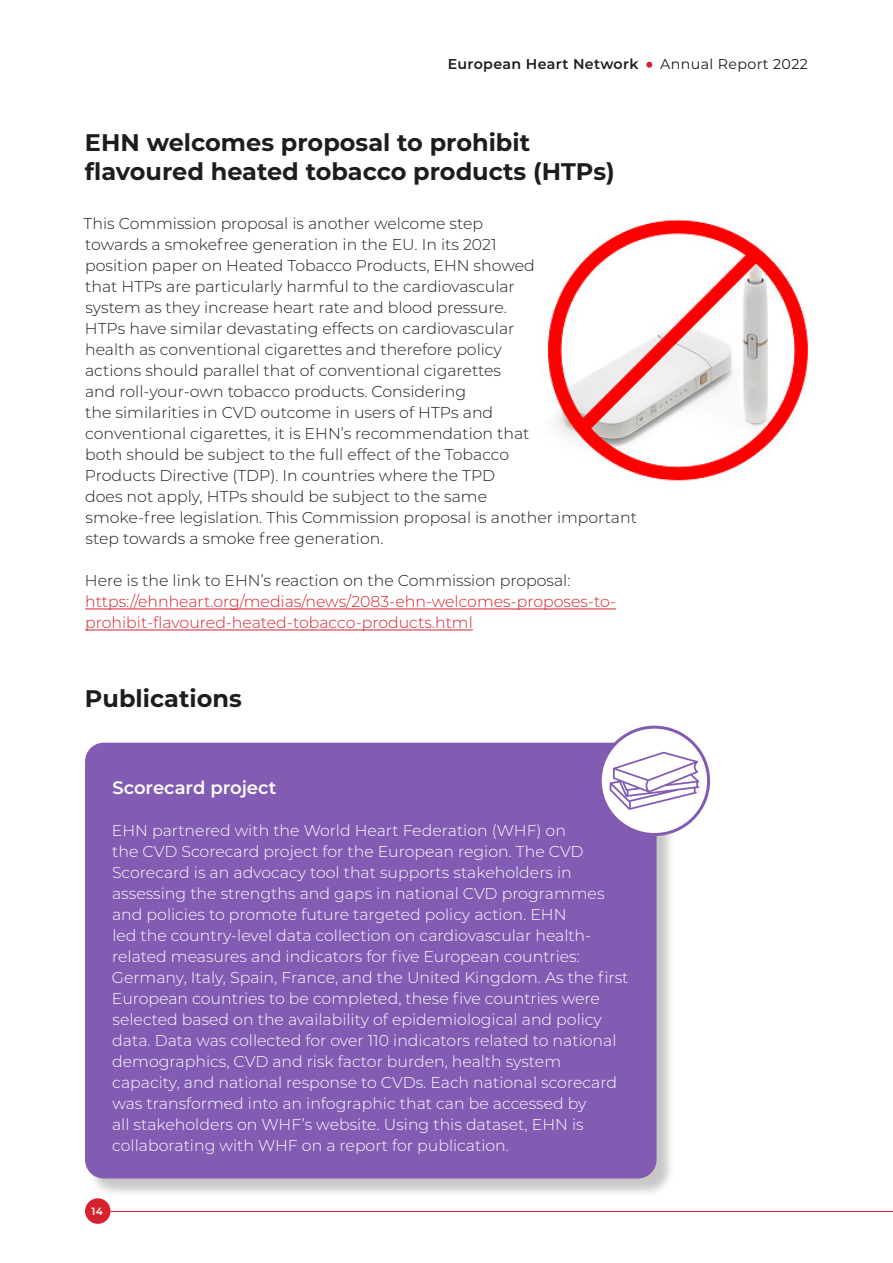
<style>
.page{position:relative;width:893px;height:1263px;background:#fff}
.page>*{position:absolute;margin:0;border:0;box-sizing:border-box;transform-origin:0 0}
.t1{font:700 24px/28.8px "Montserrat";color:#1d1d1b}
.t2{font:600 18px "Montserrat";color:#fff}
.t3{font:300 15.75px/21px "Montserrat";color:#fff}
.t4{font:300 15.75px/21px "Montserrat";color:#1d1d1b}
.t5{font:300 15.75px/21px "Montserrat";color:#d6222e}
.t6{font:600 14.25px "Montserrat";letter-spacing:.025em;color:#1d1d1b}
.t7{font:14.25px "Montserrat";letter-spacing:.025em;color:#1d1d1b}
.t8{font:600 10.5px "Montserrat";color:#fff}
</style>
<div class="page">
<hr style="left:85px;top:609px;width:531px;height:1px;background:#d6222e">
<hr style="left:85px;top:630px;width:388px;height:1px;background:#d6222e">
<img style="left:547px;top:219px;width:261px;height:262px">
<div style="left:87px;top:744px;width:589px;height:453px;background:#1d1d1b;opacity:.25"></div>
<div style="left:86px;top:743px;width:570px;height:435px;background:#825bb3;border-radius:18px"></div>
<div style="left:85px;top:743px;width:572px;height:435px;border:2px solid #825bb3;border-radius:18px"></div>
<div style="left:600px;top:727px;width:109px;height:107px;background:#fff;border-radius:50%"></div>
<svg style="left:610px;top:752px;width:89px;height:58px"></svg>
<div style="left:599px;top:726px;width:111px;height:110px;border:3px solid #825bb3;border-radius:50%"></div>
<div style="left:85px;top:1198px;width:26px;height:26px;background:#d6222e;border-radius:50%"></div>
<svg style="left:646px;top:62px;width:6px;height:6px"></svg>
<hr style="left:111px;top:1211px;width:782px;height:1px;background:#d6222e">
<p class="t6" style="left:448px;top:54px;width:192px">European Heart Network</p>
<p class="t7" style="left:660px;top:54px;width:149px">Annual Report 2022</p>
<h1 class="t1" style="left:85px;top:127px;width:531px">EHN welcomes proposal to prohibit flavoured heated tobacco products (HTPs)</h1>
<p class="t4" style="left:84px;top:213px;width:555px">This Commission proposal is another welcome step<br>towards a smokefree generation in the EU. In its 2021<br>position paper on Heated Tobacco Products, EHN showed<br>that HTPs are particularly harmful to the cardiovascular<br>system as they increase heart rate and blood pressure.<br>HTPs have similar devastating effects on cardiovascular<br>health as conventional cigarettes and therefore policy<br>actions should parallel that of conventional cigarettes<br>and roll-your-own tobacco products. Considering<br>the similarities in CVD outcome in users of HTPs and<br>conventional cigarettes, it is EHN’s recommendation that<br>both should be subject to the full effect of the Tobacco<br>Products Directive (TDP). In countries where the TPD<br>does not apply, HTPs should be subject to the same<br>smoke-free legislation. This Commission proposal is another important step towards a smoke free generation.</p>
<p class="t4" style="left:85px;top:570px;width:487px">Here is the link to EHN’s reaction on the Commission proposal:</p>
<p class="t5" style="left:85px;top:591px;width:532px">https://ehnheart.org/medias/news/2083-ehn-welcomes-proposes-to&shy;prohibit-flavoured-heated-tobacco-products.html</p>
<h1 class="t1" style="left:85px;top:683px;width:158px">Publications</h1>
<p class="t2" style="left:112px;top:775px;width:165px">Scorecard project</p>
<p class="t3" style="left:112px;top:820px;width:518px">EHN partnered with the World Heart Federation (WHF) on<br>the CVD Scorecard project for the European region. The CVD Scorecard is an advocacy tool that supports stakeholders in assessing the strengths and gaps in national CVD programmes and policies to promote future targeted policy action. EHN<br>led the country-level data collection on cardiovascular health&shy;related measures and indicators for five European countries:<br>Germany, Italy, Spain, France, and the United Kingdom. As the first European countries to be completed, these five countries were selected based on the availability of epidemiological and policy data. Data was collected for over 110 indicators related to national demographics, CVD and risk factor burden, health system capacity, and national response to CVDs. Each national scorecard was transformed into an infographic that can be accessed by<br>all stakeholders on WHF’s website. Using this dataset, EHN is collaborating with WHF on a report for publication.</p>
<p class="t8" style="left:91px;top:1203px;width:13px">14</p>
</div>
